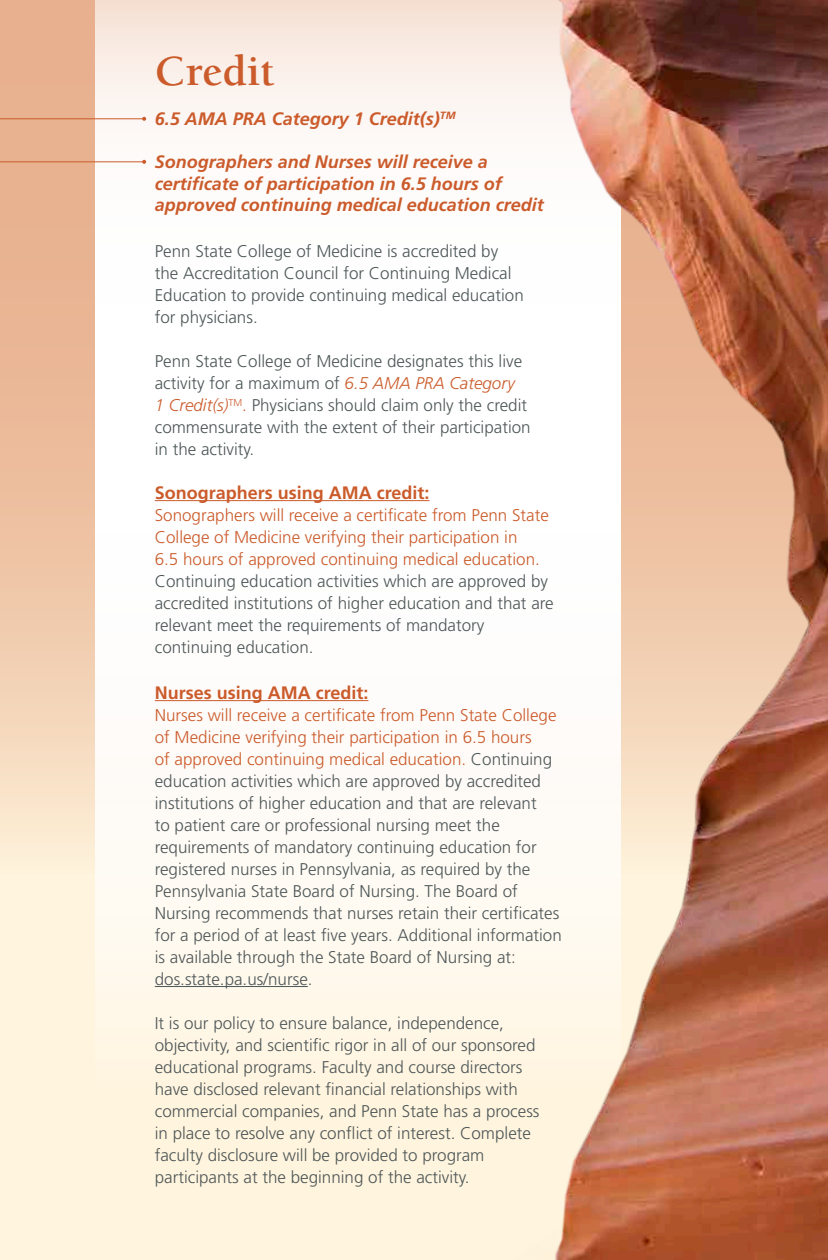
<style>
.page{position:relative;width:828px;height:1260px;background:#fff4dd}
.page>*{position:absolute;margin:0;border:0;box-sizing:border-box;transform-origin:0 0}
.subhead{font:700 44px "Berkeley Std";color:#cb5b2b}
.highlight_text{font:italic 700 18px "Frutiger";color:#cb5b2b}
.highlight_text-2{font:700 18px "Frutiger LT Std";color:#cb5b2b}
.t1{font:300 17px/22px "Frutiger";color:#4e5758}
.t2{font:300 17px/22px "Frutiger";color:#cb5b2b}
.s1{font-style:italic;color:#cb5b2b}
.s2{color:#cb5b2b}
.s3{font-family:"Frutiger"}
.s4{color:#4e5758}
</style>
<div class="page">
<svg style="left:0;top:0;width:95px;height:836px;background:#edc0a0"></svg>
<div style="left:95px;top:462px;width:525px;height:780px;background:linear-gradient(to bottom,#feffff,#fff3dc)"></div>
<svg style="left:95px;top:0;width:401px;height:463px;background:#fdf9f6"></svg>
<img style="left:496px;top:0;width:332px;height:1260px">
<hr style="left:0;top:118px;width:144px;height:1px;background:#cb5b2b">
<svg style="left:142px;top:117px;width:4px;height:4px"></svg>
<hr style="left:0;top:161px;width:144px;height:1px;background:#cb5b2b">
<svg style="left:142px;top:160px;width:4px;height:4px"></svg>
<hr style="left:155px;top:500px;width:274px;height:1px;background:#cb5b2b">
<hr style="left:155px;top:700px;width:213px;height:1px;background:#cb5b2b">
<hr style="left:155px;top:986px;width:153px;height:1px;background:#4e5758">
<p class="subhead" style="left:155px;top:48px;width:122px">Credit</p>
<p class="highlight_text" style="left:155px;top:108px;width:302px">6.5 AMA PRA Category 1 Credit(s)<sup>TM</sup></p>
<p class="highlight_text" style="left:155px;top:151px;width:335px">Sonographers and Nurses will receive a</p>
<p class="highlight_text" style="left:155px;top:173px;width:349px">certificate of participation in 6.5 hours of</p>
<p class="highlight_text" style="left:155px;top:194px;width:391px">approved continuing medical education credit</p>
<p class="t1" style="left:155px;top:240px;width:345px">Penn State College of Medicine is accredited by</p>
<p class="t1" style="left:155px;top:262px;width:358px">the Accreditation Council for Continuing Medical</p>
<p class="t1" style="left:155px;top:284px;width:371px">Education to provide continuing medical education</p>
<p class="t1" style="left:155px;top:306px;width:104px">for physicians.</p>
<p class="t1" style="left:155px;top:350px;width:369px">Penn State College of Medicine designates this live activity for a maximum of <span class="s1">6.5 AMA PRA Category</span></p>
<p class="t1" style="left:155px;top:394px;width:374px"><span class="s1">1 Credit(s)</span><sup>TM</sup><span class="s2">.</span> Physicians should claim only the credit</p>
<p class="t1" style="left:155px;top:416px;width:377px">commensurate with the extent of their participation</p>
<p class="t1" style="left:155px;top:438px;width:101px">in the activity.</p>
<p class="highlight_text-2" style="left:155px;top:482px;width:276px"><span class="s3">Sonographers</span> using AMA credit:</p>
<p class="t2" style="left:155px;top:504px;width:400px">Sonographers will receive a certificate from Penn State College of Medicine verifying their participation in<br>6.5 hours of approved continuing medical education.<br><span class="s4">Continuing education activities which are approved by accredited institutions of higher education and that are relevant meet the requirements of mandatory</span></p>
<p class="t1" style="left:155px;top:636px;width:160px">continuing education.</p>
<p class="highlight_text-2" style="left:155px;top:682px;width:215px">Nurses using AMA credit:</p>
<p class="t2" style="left:155px;top:704px;width:403px">Nurses will receive a certificate from Penn State College of Medicine verifying their participation in 6.5 hours</p>
<p class="t1" style="left:155px;top:748px;width:399px"><span class="s2">of approved continuing medical education.</span> Continuing education activities which are approved by accredited institutions of higher education and that are relevant</p>
<p class="t1" style="left:155px;top:814px;width:347px">to patient care or professional nursing meet the</p>
<p class="t1" style="left:155px;top:836px;width:383px">requirements of mandatory continuing education for registered nurses in Pennsylvania, as required by the<br>Pennsylvania State Board of Nursing. The Board of</p>
<p class="t1" style="left:155px;top:902px;width:409px">Nursing recommends that nurses retain their certificates for a period of at least five years. Additional information is available through the State Board of Nursing at:</p>
<p class="t1" style="left:155px;top:968px;width:159px">dos.state.pa.us/nurse.</p>
<p class="t1" style="left:155px;top:1012px;width:351px">It is our policy to ensure balance, independence,</p>
<p class="t1" style="left:155px;top:1034px;width:382px">objectivity, and scientific rigor in all of our sponsored</p>
<p class="t1" style="left:155px;top:1056px;width:369px">educational programs. Faculty and course directors</p>
<p class="t1" style="left:155px;top:1078px;width:365px">have disclosed relevant financial relationships with</p>
<p class="t1" style="left:155px;top:1100px;width:386px">commercial companies, and Penn State has a process</p>
<p class="t1" style="left:155px;top:1122px;width:378px">in place to resolve any conflict of interest. Complete</p>
<p class="t1" style="left:155px;top:1144px;width:331px">faculty disclosure will be provided to program</p>
<p class="t1" style="left:155px;top:1166px;width:316px">participants at the beginning of the activity.</p>
</div>
